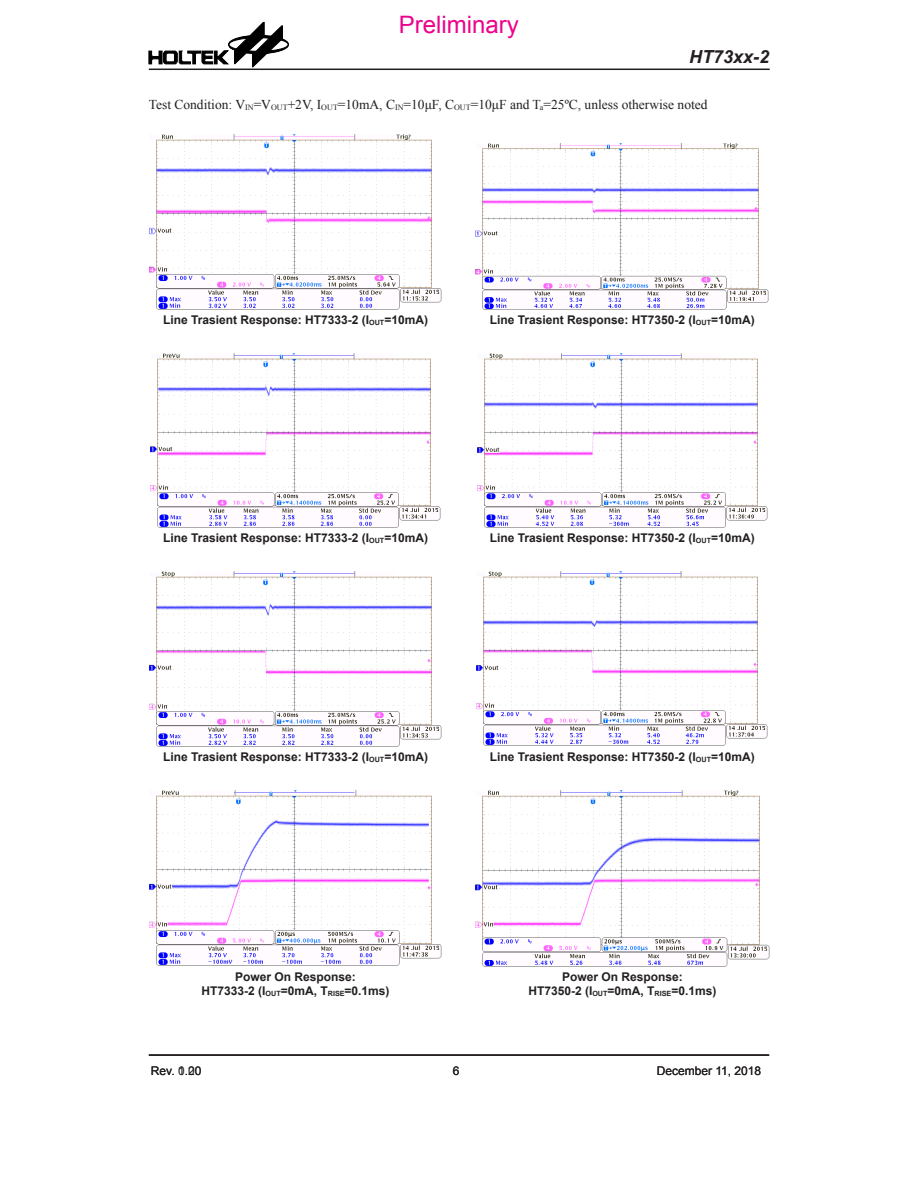
<style>
.page{position:relative;width:918px;height:1188px;background:#fff}
.page>*{position:absolute;margin:0;border:0;box-sizing:border-box;transform-origin:0 0}
.t1{font:24px "Arial";color:#ed028c}
.t2{font:italic 700 18px "Arial";color:#231f20}
.t3{font:13.5px "Times New Roman";color:#231f20}
.t4{font:700 12px/14.4px "Arial";color:#231f20;text-align:center}
.t5{font:12px "Arial";color:#231f20}
.s1{font-size:8.1px}
.s2{font-size:7.2px}
</style>
<div class="page">
<hr style="left:149px;top:69px;width:621px;height:1px;background:#231f20">
<svg style="left:149px;top:22px;width:140px;height:46px"></svg>
<hr style="left:149px;top:1054px;width:620px;height:2px;background:#231f20">
<img style="left:150px;top:135px;width:291px;height:175px">
<img style="left:476px;top:144px;width:293px;height:166px">
<img style="left:150px;top:354px;width:291px;height:174px">
<img style="left:477px;top:354px;width:291px;height:174px">
<img style="left:150px;top:572px;width:291px;height:174px">
<img style="left:477px;top:572px;width:291px;height:174px">
<img style="left:149px;top:790px;width:293px;height:175px">
<img style="left:476px;top:790px;width:293px;height:176px">
<h1 class="t1" style="left:399px;top:9px;width:121px">Preliminary</h1>
<h2 class="t2" style="left:689px;top:45px;width:82px">HT73xx-2</h2>
<p class="t3" style="left:149px;top:95px;width:560px">Test Condition: V<span class="s1">IN</span>=V<span class="s1">OUT</span>+2V, I<span class="s1">OUT</span>=10mA, C<span class="s1">IN</span>=10μF, C<span class="s1">OUT</span>=10μF and T<span class="s1">a</span>=25ºC, unless otherwise noted</p>
<p class="t4" style="left:163px;top:313px;width:266px">Line Trasient Response: HT7333-2 (I<span class="s2">OUT</span>=10mA)</p>
<p class="t4" style="left:490px;top:313px;width:266px">Line Trasient Response: HT7350-2 (I<span class="s2">OUT</span>=10mA)</p>
<p class="t4" style="left:163px;top:531px;width:266px">Line Trasient Response: HT7333-2 (I<span class="s2">OUT</span>=10mA)</p>
<p class="t4" style="left:490px;top:531px;width:266px">Line Trasient Response: HT7350-2 (I<span class="s2">OUT</span>=10mA)</p>
<p class="t4" style="left:163px;top:750px;width:266px">Line Trasient Response: HT7333-2 (I<span class="s2">OUT</span>=10mA)</p>
<p class="t4" style="left:490px;top:750px;width:266px">Line Trasient Response: HT7350-2 (I<span class="s2">OUT</span>=10mA)</p>
<p class="t4" style="left:202px;top:970px;width:190px">Power On Response:<br>HT7333-2 (I<span class="s2">OUT</span>=0mA, T<span class="s2">RISE</span>=0.1ms)</p>
<p class="t4" style="left:528px;top:970px;width:190px">Power On Response:<br>HT7350-2 (I<span class="s2">OUT</span>=0mA, T<span class="s2">RISE</span>=0.1ms)</p>
<p class="t5" style="left:151px;top:1063px;width:52px">Rev. 0.00</p>
<p class="t5" style="left:178px;top:1063px;width:18px">1 2</p>
<p class="t5" style="left:453px;top:1063px;width:8px">6</p>
<p class="t5" style="left:657px;top:1063px;width:106px">December 11, 2018</p>
</div>
